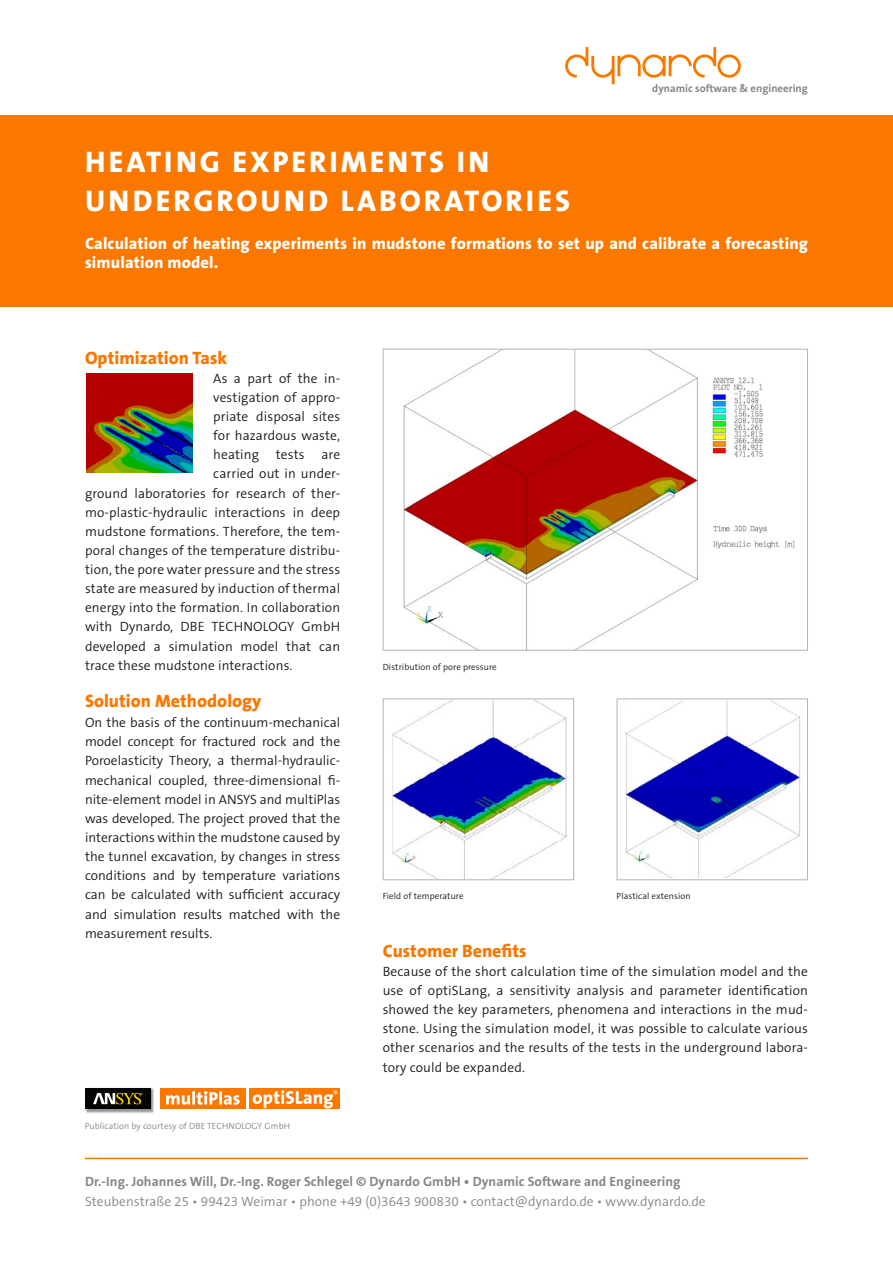
<style>
.page{position:relative;width:893px;height:1263px;background:#fff}
.page>*{position:absolute;margin:0;border:0;box-sizing:border-box;transform-origin:0 0}
.t1{font:800 30px/38.2px "The Sans";letter-spacing:.1em;color:#fff}
.t2{font:800 18px "The Sans";color:#fa7700}
.t3{font:800 16.5px/19.2px "The Sans";letter-spacing:.01em;color:#fff}
.t4{font:300 13.5px/19.2px "The Sans B4";letter-spacing:.01em;color:#1a1a18;text-align:justify}
.t5{font:700 13.5px "The Sans B7";letter-spacing:.005em;color:#85878b}
.t6{font:300 13.5px "The Sans B4";letter-spacing:.005em;color:#85878b}
.t7{font:700 10.95px "The Sans B7";color:#85878b}
.t8{font:300 9px "The Sans B4";letter-spacing:.01em;color:#1a1a18}
.t9{font:300 9px "The Sans B4";letter-spacing:.01em;color:#85878b}
.t10{font:300 8.7px "The Sans B4";color:#fff}
</style>
<div class="page">
<svg style="left:565px;top:47px;width:176px;height:37px"></svg>
<div style="left:0;top:115px;width:893px;height:191px;background:#fa7700"></div>
<hr style="left:85px;top:1158px;width:723px;height:1px;background:#fa7700">
<img style="left:403px;top:351px;width:392px;height:298px">
<div style="left:383px;top:349px;width:425px;height:302px;border:1px solid #b2b4b7"></div>
<img style="left:388px;top:700px;width:179px;height:178px">
<div style="left:383px;top:698px;width:191px;height:182px;border:1px solid #b2b4b7"></div>
<img style="left:623px;top:700px;width:179px;height:178px">
<div style="left:616px;top:698px;width:192px;height:182px;border:1px solid #b2b4b7"></div>
<div style="left:160px;top:1088px;width:85px;height:21px;background:#fa7700"></div>
<img style="left:85px;top:1088px;width:69px;height:25px">
<div style="left:85px;top:1088px;width:65px;height:21px;background:#040403"></div>
<svg style="left:93px;top:1093px;width:50px;height:11px"></svg>
<svg style="left:166px;top:1091px;width:74px;height:14px"></svg>
<div style="left:249px;top:1088px;width:91px;height:21px;background:#fa7700"></div>
<svg style="left:253px;top:1090px;width:80px;height:18px"></svg>
<img style="left:86px;top:373px;width:106px;height:100px">
<p class="t7" style="left:652px;top:84px;width:157px">dynamic software &amp; engineering</p>
<h1 class="t1" style="left:85px;top:145px;width:487px">HEATING EXPERIMENTS IN<br>UNDERGROUND LABORATORIES</h1>
<p class="t3" style="left:85px;top:235px;width:724px">Calculation of heating experiments in mudstone formations to set up and calibrate a forecasting simulation model.</p>
<h2 class="t2" style="left:85px;top:350px;width:144px">Optimization Task</h2>
<p class="t4" style="left:213px;top:370px;width:128px">As a part of the in-</p>
<p class="t4" style="left:213px;top:389px;width:128px">vestigation of appro-</p>
<p class="t4" style="left:213px;top:408px;width:128px">priate disposal sites</p>
<p class="t4" style="left:213px;top:427px;width:128px">for hazardous waste,</p>
<p class="t4" style="left:213px;top:446px;width:128px">heating tests are</p>
<p class="t4" style="left:213px;top:465px;width:128px">carried out in under-</p>
<p class="t4" style="left:85px;top:485px;width:257px">ground laboratories for research of ther-</p>
<p class="t4" style="left:85px;top:504px;width:257px">mo-plastic-hydraulic interactions in deep</p>
<p class="t4" style="left:85px;top:523px;width:257px">mudstone formations. Therefore, the tem-</p>
<p class="t4" style="left:85px;top:542px;width:257px">poral changes of the temperature distribu-</p>
<p class="t4" style="left:85px;top:561px;width:257px">tion, the pore water pressure and the stress</p>
<p class="t4" style="left:85px;top:580px;width:257px">state are measured by induction of thermal</p>
<p class="t4" style="left:85px;top:599px;width:257px">energy into the formation. In collaboration</p>
<p class="t4" style="left:85px;top:618px;width:257px">with Dynardo, DBE TECHNOLOGY GmbH</p>
<p class="t4" style="left:85px;top:638px;width:257px">developed a simulation model that can</p>
<p class="t4" style="left:85px;top:657px;width:209px">trace these mudstone interactions.</p>
<h2 class="t2" style="left:85px;top:693px;width:178px">Solution Methodology</h2>
<p class="t4" style="left:85px;top:714px;width:257px">On the basis of the continuum-mechanical model concept for fractured rock and the Poroelasticity Theory, a thermal-hydraulic&shy;mechanical coupled, three-dimensional fi&shy;nite-element model in ANSYS and multiPlas was developed. The project proved that the interactions within the mudstone caused by the tunnel excavation, by changes in stress conditions and by temperature variations can be calculated with sufficient accuracy and simulation results matched with the measurement results.</p>
<p class="t9" style="left:85px;top:1122px;width:207px">Publication by courtesy of DBE TECHNOLOGY GmbH</p>
<p class="t10" style="left:333px;top:1090px;width:6px">®</p>
<p class="t8" style="left:383px;top:663px;width:116px">Distribution of pore pressure</p>
<p class="t8" style="left:383px;top:893px;width:82px">Field of temperature</p>
<p class="t8" style="left:616px;top:893px;width:76px">Plastical extension</p>
<h2 class="t2" style="left:383px;top:943px;width:145px">Customer Benefits</h2>
<p class="t4" style="left:383px;top:963px;width:427px">Because of the short calculation time of the simulation model and the use of optiSLang, a sensitivity analysis and parameter identification showed the key parameters, phenomena and interactions in the mud&shy;stone. Using the simulation model, it was possible to calculate various other scenarios and the results of the tests in the underground labora&shy;tory could be expanded.</p>
<p class="t5" style="left:85px;top:1176px;width:597px">Dr.-Ing. Johannes Will, Dr.-Ing. Roger Schlegel © Dynardo GmbH • Dynamic Software and Engineering</p>
<p class="t6" style="left:85px;top:1195px;width:622px">Steubenstraße 25 • 99423 Weimar • phone +49 (0)3643 900830 • contact@dynardo.de • www.dynardo.de</p>
</div>
